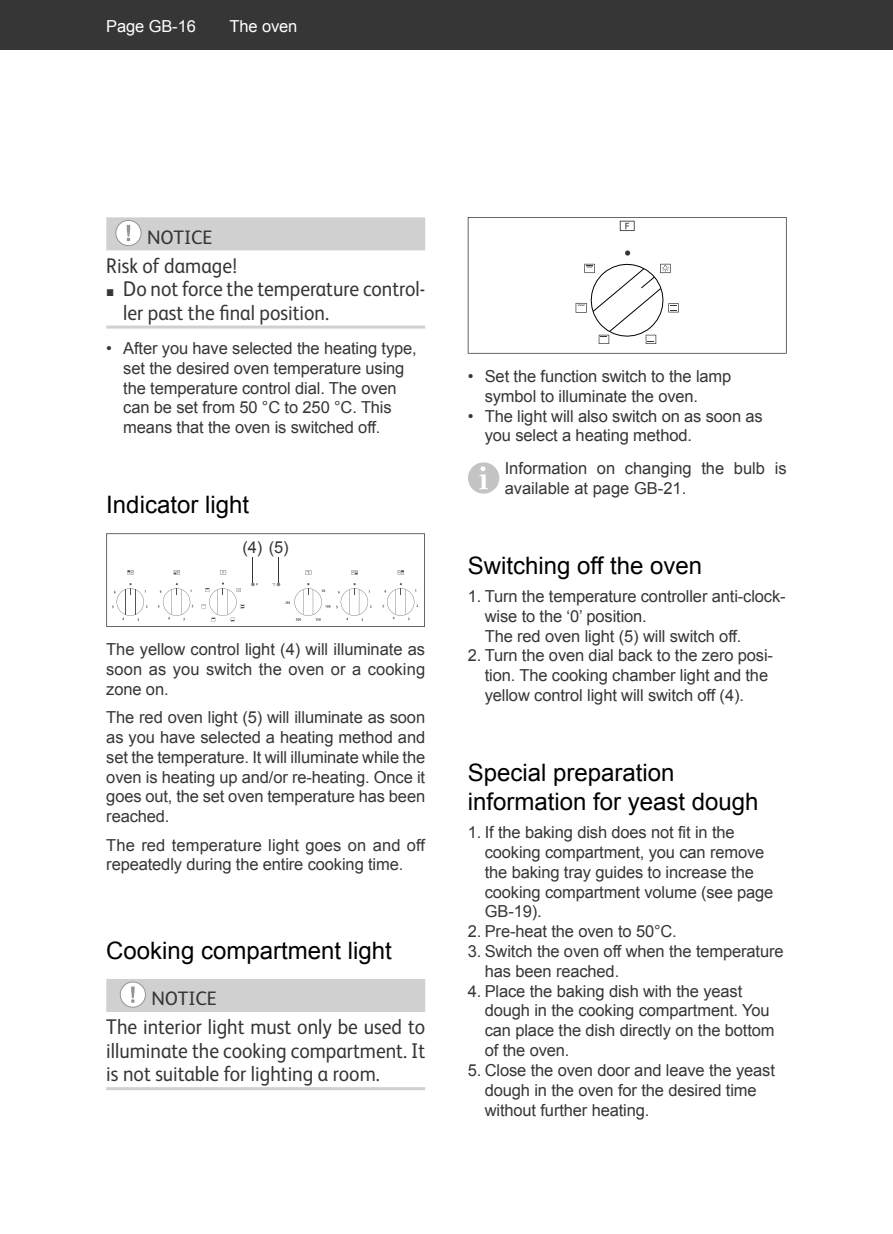
<style>
.page{position:relative;width:893px;height:1234px;background:#fff}
.page>*{position:absolute;margin:0;border:0;box-sizing:border-box;transform-origin:0 0}
.t1{font:24px/28.8px "Arial";color:#000}
.t2{font:21.3px/23.4px "FS Albert";color:#363636;scale:.92 1}
.t3{font:19.5px "FS Albert";letter-spacing:-.005em;color:#363636}
.t4{font:16.5px/19.8px "Arial";letter-spacing:-.01em;color:#363636}
.t5{font:16.5px "Arial";letter-spacing:-.01em;color:#fff}
.s1{font-family:"Arial";font-size:14.7px}
</style>
<div class="page">
<div style="left:0;top:0;width:893px;height:50px;background:#363636"></div>
<div style="left:106px;top:217px;width:319px;height:33px;background:#d0d0d0"></div>
<hr style="left:106px;top:325px;width:319px;height:3px;background:#d0d0d0">
<div style="left:106px;top:978px;width:319px;height:33px;background:#d0d0d0"></div>
<hr style="left:106px;top:1086px;width:319px;height:3px;background:#d0d0d0">
<div style="left:116px;top:220px;width:25px;height:25px;background:#fff;border-radius:50%"></div>
<div style="left:116px;top:220px;width:25px;height:26px;border:1px solid #949494;border-radius:50%"></div>
<svg style="left:127px;top:225px;width:3px;height:16px"></svg>
<svg style="left:106px;top:533px;width:319px;height:93px"></svg>
<div style="left:120px;top:981px;width:25px;height:25px;background:#fff;border-radius:50%"></div>
<div style="left:120px;top:981px;width:26px;height:26px;border:1px solid #949494;border-radius:50%"></div>
<svg style="left:131px;top:986px;width:4px;height:16px"></svg>
<svg style="left:468px;top:217px;width:319px;height:136px"></svg>
<div style="left:469px;top:463px;width:29px;height:29px;background:#c4c4c4;border-radius:50%"></div>
<div style="left:468px;top:462px;width:31px;height:31px;border:2px solid #c4c4c4;border-radius:50%"></div>
<svg style="left:479px;top:466px;width:9px;height:23px"></svg>
<p class="t5" style="left:106px;top:17px;width:91px">Page GB-16</p>
<p class="t5" style="left:230px;top:17px;width:69px">The oven</p>
<p class="t3" style="left:147px;top:230px;width:67px">NOTICE</p>
<p class="t2" style="left:106px;top:255px;width:144px">Risk of damage!</p>
<p class="t2" style="left:123px;top:279px;width:330px;text-indent:-17px"><span class="s1">■</span> Do not force the temperature control&shy;ler past the final position.</p>
<p class="t4" style="left:123px;top:338px;width:295px;text-indent:-17px">• After you have selected the heating type, set the desired oven temperature using the temperature control dial. The oven can be set from 50 °C to 250 °C. This means that the oven is switched off.</p>
<h1 class="t1" style="left:106px;top:490px;width:144px">Indicator light</h1>
<p class="t4" style="left:243px;top:537px;width:48px">(4) (5)</p>
<p class="t4" style="left:106px;top:639px;width:320px;text-align:justify">The yellow control light (4) will illuminate as soon as you switch the oven or a cooking zone on.</p>
<p class="t4" style="left:106px;top:707px;width:320px;text-align:justify">The red oven light (5) will illuminate as soon as you have selected a heating method and set the temperature. It will illuminate while the oven is heating up and/or re-heating. Once it goes out, the set oven temperature has been reached.</p>
<p class="t4" style="left:106px;top:834px;width:320px">The red temperature light goes on and off repeatedly during the entire cooking time.</p>
<h1 class="t1" style="left:106px;top:935px;width:287px">Cooking compartment light</h1>
<p class="t3" style="left:151px;top:991px;width:67px">NOTICE</p>
<p class="t2" style="left:106px;top:1016px;width:348px;text-align:justify">The interior light must only be used to illuminate the cooking compartment. It is not suitable for lighting a room.</p>
<p class="t4" style="left:485px;top:366px;width:248px;text-indent:-17px">• Set the function switch to the lamp symbol to illuminate the oven.</p>
<p class="t4" style="left:485px;top:406px;width:280px;text-indent:-17px">• The light will also switch on as soon as you select a heating method.</p>
<p class="t4" style="left:505px;top:458px;width:283px">Information on changing the bulb is available at page GB-21.</p>
<h1 class="t1" style="left:468px;top:551px;width:236px">Switching off the oven</h1>
<p class="t4" style="left:485px;top:586px;width:302px;text-indent:-17px">1. Turn the temperature controller anti-clock&shy;wise to the ‘0’ position.<br>The red oven light (5) will switch off.</p>
<p class="t4" style="left:485px;top:645px;width:290px;text-indent:-17px">2. Turn the oven dial back to the zero posi&shy;tion. The cooking chamber light and the yellow control light will switch off (4).</p>
<h1 class="t1" style="left:468px;top:758px;width:292px">Special preparation information for yeast dough</h1>
<p class="t4" style="left:485px;top:822px;width:290px;text-indent:-17px">1. If the baking dish does not fit in the cooking compartment, you can remove the baking tray guides to increase the cooking compartment volume (see page<br>GB-19).</p>
<p class="t4" style="left:468px;top:921px;width:211px">2. Pre-heat the oven to 50°C.</p>
<p class="t4" style="left:485px;top:941px;width:300px;text-indent:-17px">3. Switch the oven off when the temperature has been reached.</p>
<p class="t4" style="left:485px;top:980px;width:291px;text-indent:-17px">4. Place the baking dish with the yeast dough in the cooking compartment. You can place the dish directly on the bottom of the oven.</p>
<p class="t4" style="left:485px;top:1059px;width:292px;text-indent:-17px">5. Close the oven door and leave the yeast dough in the oven for the desired time without further heating.</p>
</div>
